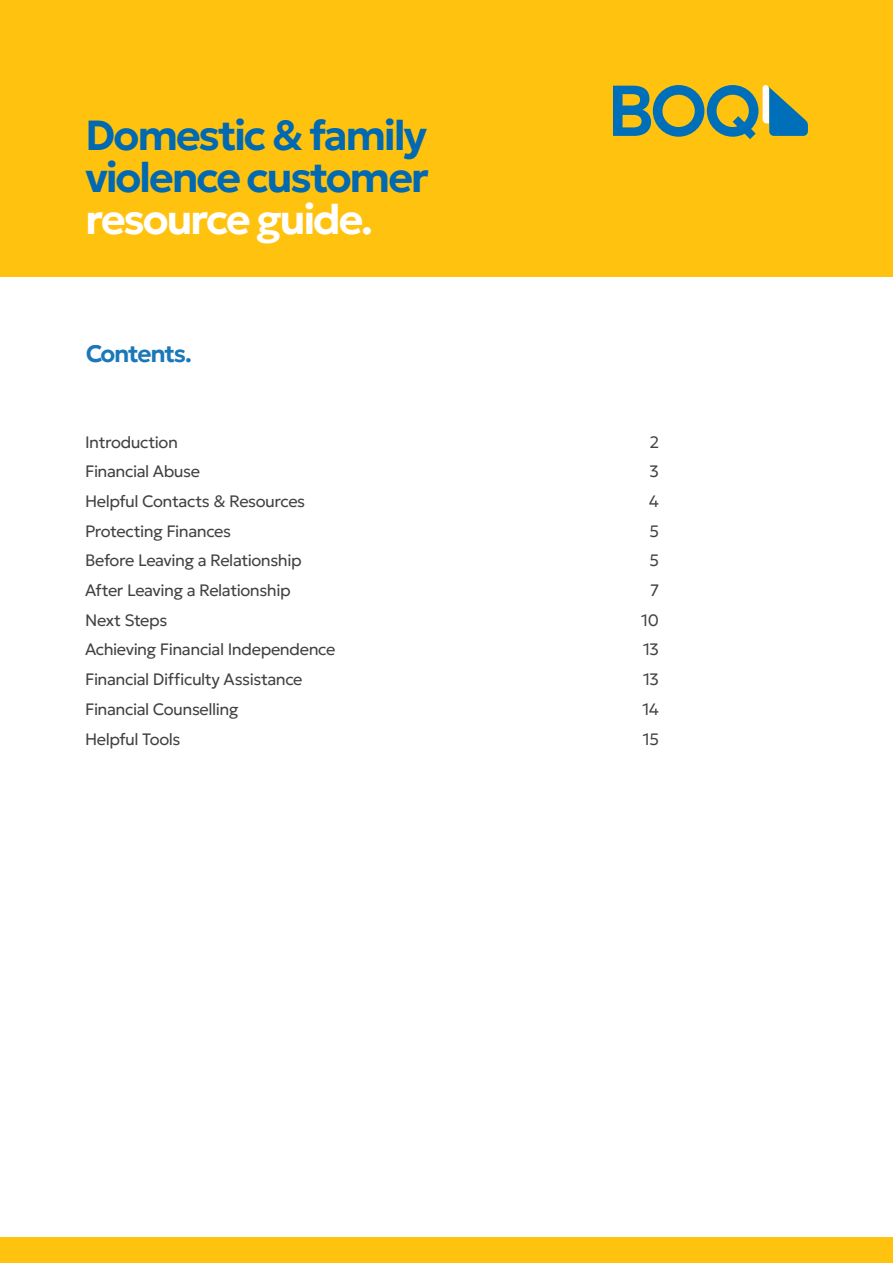
<style>
.page{position:relative;width:893px;height:1263px;background:#fff}
.page>*{position:absolute;margin:0;border:0;box-sizing:border-box;transform-origin:0 0}
.t1{font:600 42px/42px "Geologica";letter-spacing:-.055em;color:#0069b1}
.t2{font:600 42px "Geologica";letter-spacing:-.055em;color:#fff}
.t3{font:600 24px "Geologica";letter-spacing:-.055em;color:#0069b1}
.t4{font:300 16.5px "Geologica";letter-spacing:-.03em;color:#414042}
</style>
<div class="page">
<div style="left:0;top:0;width:893px;height:276px;background:#ffc20e"></div>
<svg style="left:613px;top:85px;width:195px;height:54px"></svg>
<div style="left:0;top:1237px;width:893px;height:26px;background:#ffc20e"></div>
<h1 class="t1" style="left:85px;top:111px;width:345px">Domestic &amp; family violence customer</h1>
<h1 class="t2" style="left:85px;top:182px;width:290px">resource guide.</h1>
<h2 class="t3" style="left:85px;top:332px;width:109px">Contents.</h2>
<p class="t4" style="left:85px;top:427px;width:94px">Introduction</p>
<p class="t4" style="left:649px;top:427px;width:11px">2</p>
<p class="t4" style="left:85px;top:457px;width:117px">Financial Abuse</p>
<p class="t4" style="left:649px;top:457px;width:11px">3</p>
<p class="t4" style="left:85px;top:487px;width:222px">Helpful Contacts &amp; Resources</p>
<p class="t4" style="left:649px;top:487px;width:11px">4</p>
<p class="t4" style="left:85px;top:517px;width:148px">Protecting Finances</p>
<p class="t4" style="left:649px;top:517px;width:11px">5</p>
<p class="t4" style="left:85px;top:546px;width:218px">Before Leaving a Relationship</p>
<p class="t4" style="left:649px;top:546px;width:11px">5</p>
<p class="t4" style="left:85px;top:576px;width:207px">After Leaving a Relationship</p>
<p class="t4" style="left:650px;top:576px;width:11px">7</p>
<p class="t4" style="left:85px;top:606px;width:84px">Next Steps</p>
<p class="t4" style="left:641px;top:606px;width:19px">10</p>
<p class="t4" style="left:85px;top:635px;width:252px">Achieving Financial Independence</p>
<p class="t4" style="left:643px;top:635px;width:17px">13</p>
<p class="t4" style="left:85px;top:665px;width:219px">Financial Difficulty Assistance</p>
<p class="t4" style="left:643px;top:665px;width:17px">13</p>
<p class="t4" style="left:85px;top:695px;width:155px">Financial Counselling</p>
<p class="t4" style="left:643px;top:695px;width:18px">14</p>
<p class="t4" style="left:85px;top:724px;width:97px">Helpful Tools</p>
<p class="t4" style="left:643px;top:724px;width:18px">15</p>
</div>
